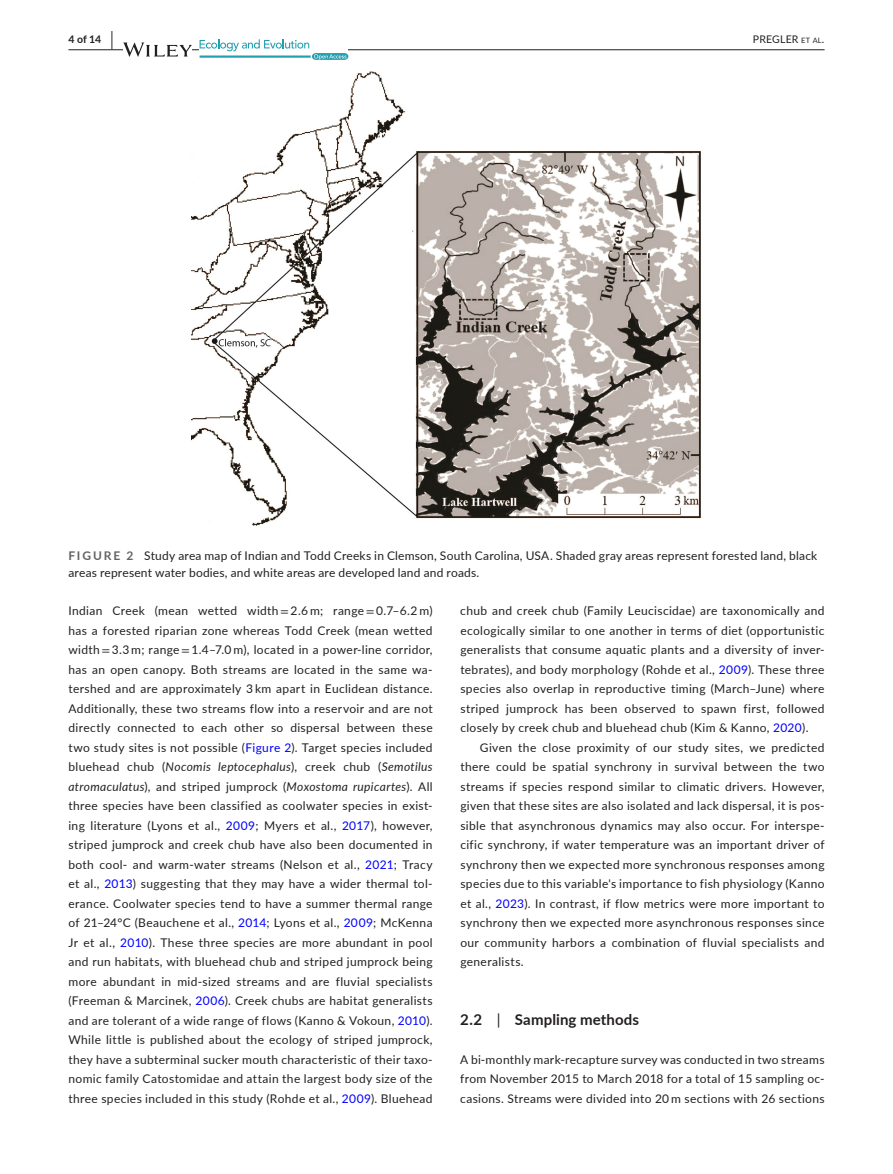
<style>
.page{position:relative;width:893px;height:1174px;background:#fff}
.page>*{position:absolute;margin:0;border:0;box-sizing:border-box;transform-origin:0 0}
.t1{font:700 15px "Lato";letter-spacing:.01em;color:#231f20}
.t2{font:12px/19.5px "Lato";letter-spacing:.025em;color:#231f20;text-align:justify}
.t3{font:10.5px "Lato";letter-spacing:.015em;color:#231f20}
.t4{font:700 10.5px "Lato";color:#231f20}
.s1{font-size:19.5px}
.s2{font-size:7.35px}
.s3{font-weight:700;color:#636366}
.s4{font-family:"STIX"}
.s5{color:#00f}
.s6{font-style:italic}
.s7{font-weight:400}
</style>
<div class="page">
<hr style="left:68px;top:49px;width:756px;height:1px;background:#231f20">
<svg style="left:123px;top:42px;width:69px;height:15px"></svg>
<svg style="left:200px;top:39px;width:148px;height:21px"></svg>
<img style="left:191px;top:71px;width:510px;height:455px">
<p class="t4" style="left:68px;top:31px;width:46px">4 of 14 <span class="s1">|</span></p>
<p class="t3" style="left:753px;top:31px;width:73px">PREGLER <span class="s2">et al</span>.</p>
<p class="t2" style="left:68px;top:547px;width:750px;line-height:16.5px"><span class="s3">FIGURE 2</span> Study area map of Indian and Todd Creeks in Clemson, South Carolina, USA. Shaded gray areas represent forested land, black areas represent water bodies, and white areas are developed land and roads.</p>
<p class="t2" style="left:68px;top:600px;width:366px">Indian Creek (mean wetted width <span class="s4">=</span> 2.6 m; range <span class="s4">=</span> 0.7–6.2 m) has a forested riparian zone whereas Todd Creek (mean wetted width <span class="s4">=</span> 3.3 m; range <span class="s4">=</span> 1.4–7.0 m), located in a power-line corridor, has an open canopy. Both streams are located in the same wa&shy;tershed and are approximately 3 km apart in Euclidean distance.<br>Additionally, these two streams flow into a reservoir and are not directly connected to each other so dispersal between these two study sites is not possible (<span class="s5">Figure 2</span>). Target species included bluehead chub (<span class="s6">Nocomis leptocephalus</span>), creek chub (<span class="s6">Semotilus atromaculatus</span>), and striped jumprock (<span class="s6">Moxostoma rupicartes</span>). All three species have been classified as coolwater species in exist&shy;ing literature (Lyons et al., <span class="s5">2009</span>; Myers et al., <span class="s5">2017</span>), however, striped jumprock and creek chub have also been documented in both cool- and warm-water streams (Nelson et al., <span class="s5">2021</span>; Tracy et al., <span class="s5">2013</span>) suggesting that they may have a wider thermal tol&shy;erance. Coolwater species tend to have a summer thermal range of 21–24°C (Beauchene et al., <span class="s5">2014</span>; Lyons et al., <span class="s5">2009</span>; McKenna Jr et al., <span class="s5">2010</span>). These three species are more abundant in pool and run habitats, with bluehead chub and striped jumprock being more abundant in mid-sized streams and are fluvial specialists (Freeman &amp; Marcinek, <span class="s5">2006</span>). Creek chubs are habitat generalists and are tolerant of a wide range of flows (Kanno &amp; Vokoun, <span class="s5">2010</span>).<br>While little is published about the ecology of striped jumprock, they have a subterminal sucker mouth characteristic of their taxo&shy;nomic family Catostomidae and attain the largest body size of the three species included in this study (Rohde et al., <span class="s5">2009</span>). Bluehead</p>
<p class="t2" style="left:460px;top:600px;width:366px">chub and creek chub (Family Leuciscidae) are taxonomically and ecologically similar to one another in terms of diet (opportunistic generalists that consume aquatic plants and a diversity of inver&shy;tebrates), and body morphology (Rohde et al., <span class="s5">2009</span>). These three species also overlap in reproductive timing (March–June) where striped jumprock has been observed to spawn first, followed closely by creek chub and bluehead chub (Kim &amp; Kanno, <span class="s5">2020</span>).</p>
<p class="t2" style="left:460px;top:737px;width:366px;text-indent:20px">Given the close proximity of our study sites, we predicted there could be spatial synchrony in survival between the two streams if species respond similar to climatic drivers. However, given that these sites are also isolated and lack dispersal, it is pos&shy;sible that asynchronous dynamics may also occur. For interspe&shy;cific synchrony, if water temperature was an important driver of synchrony then we expected more synchronous responses among species due to this variable's importance to fish physiology (Kanno et al., <span class="s5">2023</span>). In contrast, if flow metrics were more important to synchrony then we expected more asynchronous responses since our community harbors a combination of fluvial specialists and generalists.</p>
<p class="t1" style="left:460px;top:1008px;width:180px">2.2 <span class="s7">|</span> Sampling methods</p>
<p class="t2" style="left:460px;top:1049px;width:366px">A bi-monthly mark-recapture survey was conducted in two streams from November 2015 to March 2018 for a total of 15 sampling oc&shy;casions. Streams were divided into 20 m sections with 26 sections</p>
</div>
